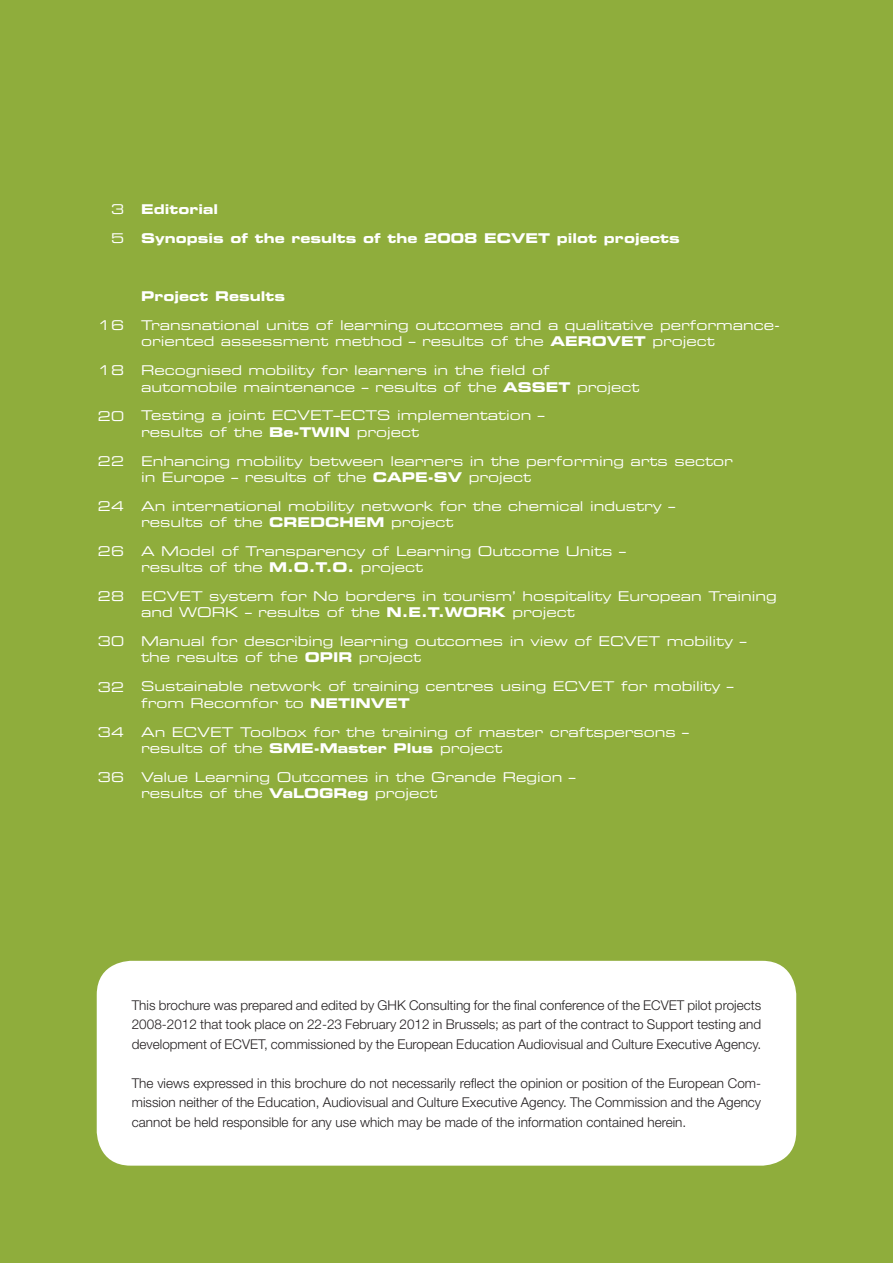
<style>
.page{position:relative;width:893px;height:1263px;background:#8fad3c}
.page>*{position:absolute;margin:0;border:0;box-sizing:border-box;transform-origin:0 0}
.t1{font:13.5px/16.2px "Eurostile Extended Two";color:#fff}
.t2{font:300 13.5px/19.5px "Helvetica Neue LT Pro";color:#231f20;text-align:justify}
.t3{font:13.5px/29px "Eurostile Bold Extended Two";color:#fff}
.s1{font-family:"Eurostile Bold Extended Two"}
</style>
<div class="page">
<div style="left:97px;top:961px;width:699px;height:204px;background:#fff;border-radius:34px"></div>
<p class="t1" style="left:111px;top:195px;width:15px;line-height:29px">3<br>5</p>
<p class="t3" style="left:141px;top:195px;width:540px">Editorial<br>Synopsis of the results of the 2008 ECVET pilot projects</p>
<p class="t1" style="left:98px;top:317px;width:28px">16</p>
<p class="t1" style="left:98px;top:362px;width:28px">18</p>
<p class="t1" style="left:98px;top:407px;width:28px">20</p>
<p class="t1" style="left:98px;top:452px;width:28px">22</p>
<p class="t1" style="left:98px;top:498px;width:28px">24</p>
<p class="t1" style="left:98px;top:543px;width:28px">26</p>
<p class="t1" style="left:98px;top:588px;width:28px">28</p>
<p class="t1" style="left:98px;top:633px;width:28px">30</p>
<p class="t1" style="left:98px;top:678px;width:28px">32</p>
<p class="t1" style="left:98px;top:723px;width:28px">34</p>
<p class="t1" style="left:98px;top:769px;width:28px">36</p>
<p class="t3" style="left:141px;top:282px;width:146px">Project Results</p>
<p class="t1" style="left:141px;top:317px;width:641px">Transnational units of learning outcomes and a qualitative performance&shy;oriented assessment method – results of the <span class="s1">AEROVET</span> project</p>
<p class="t1" style="left:141px;top:362px;width:500px">Recognised mobility for learners in the field of automobile maintenance – results of the <span class="s1">ASSET</span> project</p>
<p class="t1" style="left:141px;top:407px;width:405px">Testing a joint ECVET–ECTS implementation – results of the <span class="s1">Be-TWIN</span> project</p>
<p class="t1" style="left:141px;top:452px;width:593px">Enhancing mobility between learners in the performing arts sector in Europe – results of the <span class="s1">CAPE-SV</span> project</p>
<p class="t1" style="left:141px;top:497px;width:536px">An international mobility network for the chemical industry – results of the <span class="s1">CREDCHEM</span> project</p>
<p class="t1" style="left:141px;top:543px;width:486px">A Model of Transparency of Learning Outcome Units – results of the <span class="s1">M.O.T.O.</span> project</p>
<p class="t1" style="left:141px;top:588px;width:637px">ECVET system for No borders in tourism’ hospitality European Training and WORK – results of the <span class="s1">N.E.T.WORK</span> project</p>
<p class="t1" style="left:141px;top:633px;width:607px">Manual for describing learning outcomes in view of ECVET mobility – the results of the <span class="s1">OPIR</span> project</p>
<p class="t1" style="left:141px;top:678px;width:594px">Sustainable network of training centres using ECVET for mobility – from Recomfor to <span class="s1">NETINVET</span></p>
<p class="t1" style="left:141px;top:723px;width:549px">An ECVET Toolbox for the training of master craftspersons – results of the <span class="s1">SME-Master Plus</span> project</p>
<p class="t1" style="left:141px;top:768px;width:436px">Value Learning Outcomes in the Grande Region – results of the <span class="s1">VaLOGReg</span> project</p>
<p class="t2" style="left:132px;top:995px;width:631px">This brochure was prepared and edited by GHK Consulting for the final conference of the ECVET pilot projects 2008-2012 that took place on 22-23 February 2012 in Brussels; as part of the contract to Support testing and development of ECVET, commissioned by the European Education Audiovisual and Culture Executive Agency.</p>
<p class="t2" style="left:132px;top:1073px;width:631px">The views expressed in this brochure do not necessarily reflect the opinion or position of the European Com&shy;mission neither of the Education, Audiovisual and Culture Executive Agency. The Commission and the Agency cannot be held responsible for any use which may be made of the information contained herein.</p>
</div>
